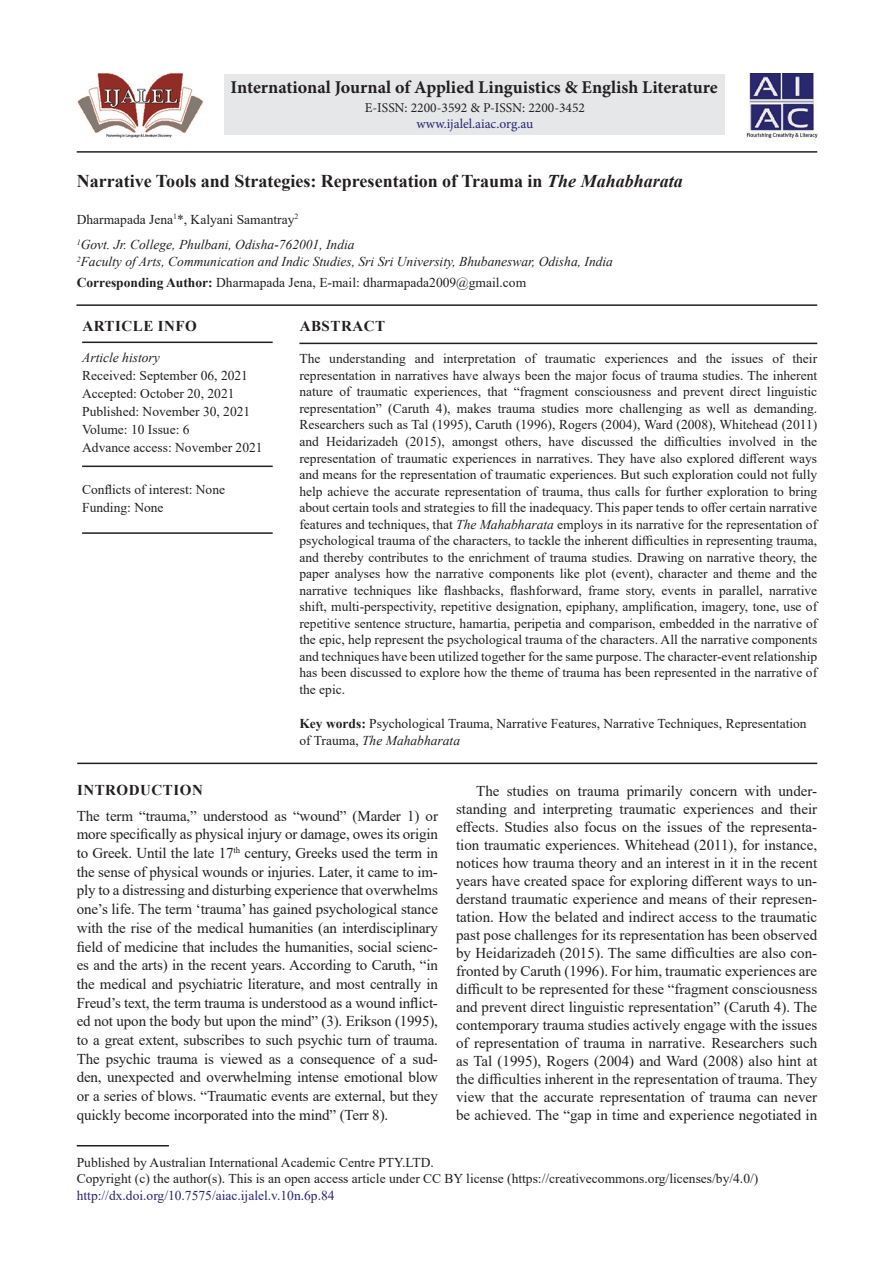
<style>
.page{position:relative;width:894px;height:1263px;background:#fff}
.page>*{position:absolute;margin:0;border:0;box-sizing:border-box;transform-origin:0 0}
.AT{font:700 18px "Times New Roman";color:#231f20}
.J_Name{font:700 18px "Minion Pro";color:#231f20}
.TX{font:15px/18px "Times New Roman";color:#231f20;text-align:justify}
.TXFL{font:15px/18.8px "Times New Roman";letter-spacing:-.01em;color:#231f20;text-align:justify}
.ART_INFO{font:700 15px "Times New Roman";letter-spacing:.035em;color:#231f20}
.ABSH{font:700 15px "Times New Roman";letter-spacing:.035em;color:#231f20}
.ABS{font:13.5px/16.5px "Times New Roman";color:#231f20;text-align:justify}
.PUB_Details{font:13.5px/16.5px "Times New Roman";color:#231f20}
.AFF{font:italic 13.5px/16.5px "Times New Roman";color:#231f20}
.HIS{font:13.5px/18px "Times New Roman";color:#231f20}
.KWD{font:13.5px/16.5px "Times New Roman";color:#231f20}
.ADD{font:13.5px "Times New Roman";color:#231f20}
.HIS_1{font:13.5px/18px "Times New Roman";color:#231f20}
.AU{font:13.5px "Times New Roman";color:#231f20}
.ISSN_Num{font:13.5px "Minion Pro";color:#231f20}
.ISSN_Web{font:13.5px "Minion Pro";color:#282574}
.HIS-2{font:italic 13.5px "Times New Roman";color:#231f20}
.s1{font-style:italic}
.s2{font-weight:700}
.s3{color:#282574}
</style>
<div class="page">
<hr style="left:77px;top:151px;width:739px;height:2px;background:#231f20">
<hr style="left:76px;top:304px;width:740px;height:2px;background:#231f20">
<hr style="left:299px;top:343px;width:517px;height:1px;background:#231f20">
<hr style="left:77px;top:762px;width:739px;height:2px;background:#231f20">
<hr style="left:77px;top:1145px;width:92px;height:1px;background:#231f20">
<hr style="left:82px;top:341px;width:190px;height:2px;background:#231f20">
<hr style="left:82px;top:465px;width:190px;height:2px;background:#231f20">
<hr style="left:82px;top:532px;width:190px;height:2px;background:#231f20">
<div style="left:224px;top:74px;width:501px;height:60px;background:#e6e7e9"></div>
<img style="left:746px;top:73px;width:70px;height:65px">
<img style="left:77px;top:73px;width:126px;height:65px">
<p class="J_Name" style="left:230px;top:75px;width:488px">International Journal of Applied Linguistics &amp; English Literature</p>
<p class="ISSN_Num" style="left:364px;top:98px;width:222px">E-ISSN: 2200-3592 &amp; P-ISSN: 2200-3452</p>
<p class="ISSN_Web" style="left:416px;top:115px;width:118px">www.ijalel.aiac.org.au</p>
<p class="AT" style="left:77px;top:168px;width:607px">Narrative Tools and Strategies: Representation of Trauma in <span class="s1">The Mahabharata</span></p>
<p class="AU" style="left:77px;top:210px;width:223px">Dharmapada Jena<sup>1</sup>*, Kalyani Samantray<sup>2</sup></p>
<p class="AFF" style="left:77px;top:236px;width:537px"><sup>1</sup>Govt. Jr. College, Phulbani, Odisha-762001, India<br><sup>2</sup>Faculty of Arts, Communication and Indic Studies, Sri Sri University, Bhubaneswar, Odisha, India</p>
<p class="ADD" style="left:77px;top:273px;width:451px"><span class="s2">Corresponding Author:</span> Dharmapada Jena, E-mail: dharmapada2009@gmail.com</p>
<p class="ABSH" style="left:299px;top:315px;width:87px">ABSTRACT</p>
<p class="ABS" style="left:299px;top:350px;width:519px">The understanding and interpretation of traumatic experiences and the issues of their representation in narratives have always been the major focus of trauma studies. The inherent nature of traumatic experiences, that “fragment consciousness and prevent direct linguistic representation” (Caruth 4), makes trauma studies more challenging as well as demanding.<br>Researchers such as Tal (1995), Caruth (1996), Rogers (2004), Ward (2008), Whitehead (2011) and Heidarizadeh (2015), amongst others, have discussed the difficulties involved in the representation of traumatic experiences in narratives. They have also explored different ways and means for the representation of traumatic experiences. But such exploration could not fully help achieve the accurate representation of trauma, thus calls for further exploration to bring about certain tools and strategies to fill the inadequacy. This paper tends to offer certain narrative features and techniques, that <span class="s1">The Mahabharata</span> employs in its narrative for the representation of psychological trauma of the characters, to tackle the inherent difficulties in representing trauma, and thereby contributes to the enrichment of trauma studies. Drawing on narrative theory, the paper analyses how the narrative components like plot (event), character and theme and the narrative techniques like flashbacks, flashforward, frame story, events in parallel, narrative shift, multi-perspectivity, repetitive designation, epiphany, amplification, imagery, tone, use of repetitive sentence structure, hamartia, peripetia and comparison, embedded in the narrative of the epic, help represent the psychological trauma of the characters. All the narrative components and techniques have been utilized together for the same purpose. The character-event relationship has been discussed to explore how the theme of trauma has been represented in the narrative of the epic.</p>
<p class="KWD" style="left:299px;top:715px;width:508px"><span class="s2">Key words:</span> Psychological Trauma, Narrative Features, Narrative Techniques, Representation of Trauma, <span class="s1">The Mahabharata</span></p>
<h1 class="ART_INFO" style="left:77px;top:779px;width:127px">INTRODUCTION</h1>
<p class="TXFL" style="left:77px;top:806px;width:362px">The term “trauma,” understood as “wound” (Marder 1) or more specifically as physical injury or damage, owes its origin to Greek. Until the late 17<sup>th</sup> century, Greeks used the term in the sense of physical wounds or injuries. Later, it came to im&shy;ply to a distressing and disturbing experience that overwhelms one’s life. The term ‘trauma’ has gained psychological stance with the rise of the medical humanities (an interdisciplinary field of medicine that includes the humanities, social scienc&shy;es and the arts) in the recent years. According to Caruth, “in the medical and psychiatric literature, and most centrally in Freud’s text, the term trauma is understood as a wound inflict&shy;ed not upon the body but upon the mind” (3). Erikson (1995), to a great extent, subscribes to such psychic turn of trauma.<br>The psychic trauma is viewed as a consequence of a sud&shy;den, unexpected and overwhelming intense emotional blow or a series of blows. “Traumatic events are external, but they quickly become incorporated into the mind” (Terr 8).</p>
<p class="PUB_Details" style="left:77px;top:1153px;width:682px">Published by Australian International Academic Centre PTY.LTD.<br>Copyright (c) the author(s). This is an open access article under CC BY license (https://creativecommons.org/licenses/by/4.0/) <span class="s3">http://dx.doi.org/10.7575/aiac.ijalel.v.10n.6p.84</span></p>
<p class="ART_INFO" style="left:82px;top:315px;width:116px">ARTICLE INFO</p>
<p class="HIS-2" style="left:82px;top:348px;width:79px">Article history</p>
<p class="HIS" style="left:82px;top:366px;width:169px">Received: September 06, 2021<br>Accepted: October 20, 2021<br>Published: November 30, 2021</p>
<p class="HIS" style="left:82px;top:420px;width:182px">Volume: 10 Issue: 6<br>Advance access: November 2021</p>
<p class="HIS_1" style="left:82px;top:480px;width:144px">Conflicts of interest: None<br>Funding: None</p>
<p class="TX" style="left:456px;top:781px;width:362px;text-indent:20px">The studies on trauma primarily concern with under&shy;standing and interpreting traumatic experiences and their effects. Studies also focus on the issues of the representa&shy;tion traumatic experiences. Whitehead (2011), for instance, notices how trauma theory and an interest in it in the recent years have created space for exploring different ways to un&shy;derstand traumatic experience and means of their represen&shy;tation. How the belated and indirect access to the traumatic past pose challenges for its representation has been observed by Heidarizadeh (2015). The same difficulties are also con&shy;fronted by Caruth (1996). For him, traumatic experiences are difficult to be represented for these “fragment consciousness and prevent direct linguistic representation” (Caruth 4). The contemporary trauma studies actively engage with the issues of representation of trauma in narrative. Researchers such as Tal (1995), Rogers (2004) and Ward (2008) also hint at the difficulties inherent in the representation of trauma. They view that the accurate representation of trauma can never be achieved. The “gap in time and experience negotiated in</p>
</div>
